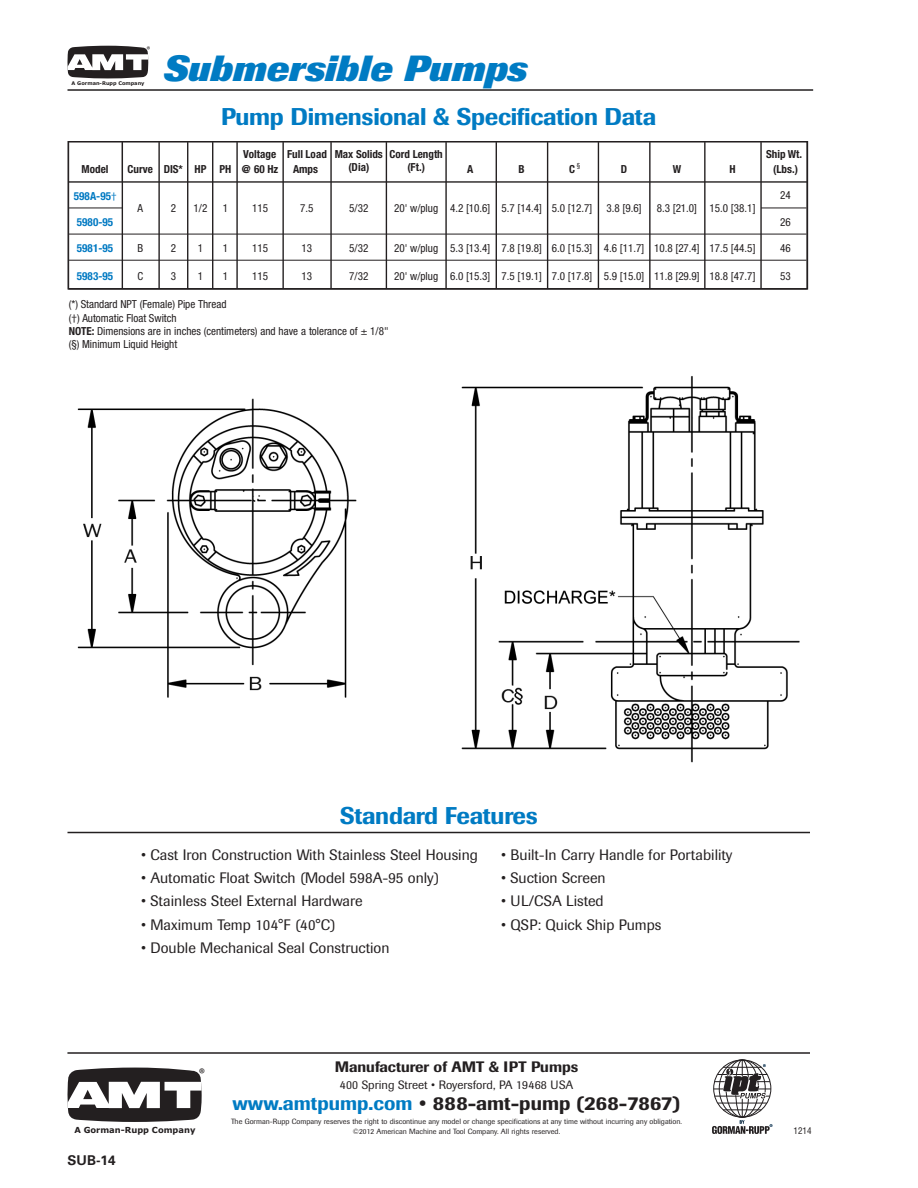
<style>
.page{position:relative;width:918px;height:1188px;background:#fff}
.page>*{position:absolute;margin:0;border:0;box-sizing:border-box;transform-origin:0 0}
.t1{font:italic 800 36px "Imago";color:#007bc3}
.t2{font:500 24px "Imago";letter-spacing:-.01em;color:#007bc3}
.t3{font:500 19.5px "Imago";color:#231f20}
.t4{font:15px "Imago";color:#231f20}
.t5{font:500 15px "Imago";color:#231f20}
.t6{font:700 13.5px "Univers";color:#231f20}
.t7{font:12px "Imago";color:#231f20}
.t8{font:condensed 11.1px/13.4px "Helvetica Neue";color:#231f20}
.t9{font:700 condensed 11.1px/15.6px "Helvetica Neue";color:#231f20;text-align:center}
.t10{font:700 condensed 11.1px "Helvetica Neue";letter-spacing:.005em;color:#0079c2}
.t11{font:700 11.1px "Myriad";color:#231f20}
.t12{font:condensed 9px "Helvetica";color:#231f20}
.t13{font:700 8.4px "Verdana";color:#231f20}
.t14{font:7.5px/9.8px "Imago";color:#231f20;text-align:center}
.t15{font:condensed 7.05px "Helvetica Neue";color:#231f20}
.t16{font:700 6.75px "Myriad";color:#231f20}
.t17{font:700 5.1px "Verdana";color:#231f20}
.s1{font-family:"Myriad Pro";font-weight:400;font-stretch:normal}
.s2{font-family:"Myriad Pro";font-stretch:normal}
.s3{font-weight:700}
.s4{color:#007bc3}
</style>
<div class="page">
<svg style="left:68px;top:1068px;width:134px;height:54px"></svg>
<svg style="left:68px;top:46px;width:80px;height:32px"></svg>
<div style="left:726px;top:1060px;width:33px;height:57px;border:1px solid #231f20;border-radius:50%"></div>
<div style="left:713px;top:1060px;width:58px;height:57px;border:1px solid #231f20;border-radius:50%"></div>
<div style="left:735px;top:1060px;width:14px;height:57px;border:1px solid #231f20;border-radius:50%"></div>
<hr style="left:717px;top:1074px;width:50px;height:1px;background:#231f20">
<hr style="left:715px;top:1081px;width:55px;height:1px;background:#231f20">
<hr style="left:714px;top:1089px;width:57px;height:1px;background:#231f20">
<hr style="left:715px;top:1096px;width:55px;height:1px;background:#231f20">
<hr style="left:718px;top:1103px;width:49px;height:1px;background:#231f20">
<hr style="left:723px;top:1110px;width:38px;height:1px;background:#231f20">
<hr style="left:742px;top:1060px;width:1px;height:57px;background:#231f20">
<div style="left:719px;top:1060px;width:46px;height:57px;border:1px solid #231f20;border-radius:50%"></div>
<svg style="left:722px;top:1064px;width:45px;height:35px"></svg>
<svg style="left:712px;top:1120px;width:60px;height:14px"></svg>
<hr style="left:67px;top:1052px;width:743px;height:2px;background:#231f20">
<hr style="left:69px;top:208px;width:737px;height:1px;background:#231f20">
<div style="left:122px;top:201px;width:639px;height:14px;background:#fff"></div>
<hr style="left:187px;top:142px;width:1px;height:146px;background:#231f20">
<hr style="left:212px;top:142px;width:1px;height:146px;background:#231f20">
<hr style="left:236px;top:142px;width:2px;height:146px;background:#231f20">
<hr style="left:282px;top:142px;width:2px;height:146px;background:#231f20">
<hr style="left:330px;top:142px;width:2px;height:146px;background:#231f20">
<hr style="left:386px;top:142px;width:1px;height:146px;background:#231f20">
<hr style="left:445px;top:142px;width:2px;height:146px;background:#231f20">
<hr style="left:496px;top:142px;width:1px;height:146px;background:#231f20">
<hr style="left:547px;top:142px;width:1px;height:146px;background:#231f20">
<hr style="left:598px;top:142px;width:1px;height:146px;background:#231f20">
<hr style="left:704px;top:142px;width:2px;height:146px;background:#231f20">
<hr style="left:760px;top:142px;width:2px;height:146px;background:#231f20">
<hr style="left:69px;top:234px;width:737px;height:1px;background:#231f20">
<hr style="left:69px;top:260px;width:737px;height:1px;background:#231f20">
<div style="left:68px;top:141px;width:740px;height:149px;border:1px solid #231f20"></div>
<hr style="left:68px;top:181px;width:739px;height:2px;background:#231f20">
<hr style="left:649px;top:142px;width:2px;height:146px;background:#231f20">
<hr style="left:122px;top:142px;width:1px;height:146px;background:#231f20">
<hr style="left:158px;top:142px;width:2px;height:146px;background:#231f20">
<hr style="left:68px;top:832px;width:742px;height:1px;background:#231f20">
<hr style="left:68px;top:89px;width:745px;height:2px;background:#231f20">
<img style="left:77px;top:376px;width:723px;height:387px">
<p class="t16" style="left:147px;top:46px;width:5px">®</p>
<p class="t17" style="left:72px;top:80px;width:74px">A Gorman-Rupp Company</p>
<p class="t9" style="left:82px;top:163px;width:28px">Model</p>
<p class="t10" style="left:74px;top:192px;width:44px">598A-95<span class="s1">†</span></p>
<p class="t10" style="left:77px;top:218px;width:38px">5980-95</p>
<p class="t10" style="left:77px;top:244px;width:38px">5981-95</p>
<p class="t10" style="left:77px;top:272px;width:38px">5983-95</p>
<p class="t9" style="left:128px;top:163px;width:27px">Curve</p>
<p class="t8" style="left:138px;top:202px;width:7px">A</p>
<p class="t8" style="left:137px;top:242px;width:7px">B</p>
<p class="t8" style="left:137px;top:271px;width:7px">C</p>
<h1 class="t1" style="left:164px;top:55px;width:365px">Submersible Pumps</h1>
<h2 class="t2" style="left:221px;top:108px;width:436px">Pump Dimensional &amp; Specification Data</h2>
<p class="t9" style="left:164px;top:163px;width:21px">DIS*</p>
<p class="t8" style="left:171px;top:202px;width:7px">2</p>
<p class="t8" style="left:171px;top:242px;width:7px">2</p>
<p class="t8" style="left:171px;top:271px;width:7px">3</p>
<p class="t9" style="left:766px;top:147px;width:38px">Ship Wt. (Lbs.)</p>
<p class="t9" style="left:335px;top:148px;width:50px;line-height:13.4px">Max Solids (Dia)</p>
<p class="t9" style="left:390px;top:148px;width:55px;line-height:13.4px">Cord Length (Ft.)</p>
<p class="t9" style="left:242px;top:147px;width:38px;text-align:left">Voltage @ 60 Hz</p>
<p class="t9" style="left:287px;top:147px;width:41px">Full Load<br>Amps</p>
<p class="t15" style="left:577px;top:163px;width:5px">§</p>
<p class="t9" style="left:569px;top:163px;width:7px">C</p>
<p class="t8" style="left:552px;top:202px;width:42px">5.0 [12.7]</p>
<p class="t8" style="left:552px;top:242px;width:42px">6.0 [15.3]</p>
<p class="t8" style="left:552px;top:271px;width:42px">7.0 [17.8]</p>
<p class="t9" style="left:195px;top:163px;width:38px">HP PH</p>
<p class="t9" style="left:467px;top:163px;width:8px">A</p>
<p class="t8" style="left:450px;top:202px;width:42px">4.2 [10.6]</p>
<p class="t8" style="left:450px;top:242px;width:42px">5.3 [13.4]</p>
<p class="t8" style="left:450px;top:271px;width:42px">6.0 [15.3]</p>
<p class="t9" style="left:519px;top:163px;width:8px">B</p>
<p class="t8" style="left:502px;top:202px;width:42px">5.7 [14.4]</p>
<p class="t8" style="left:502px;top:242px;width:42px">7.8 [19.8]</p>
<p class="t8" style="left:502px;top:271px;width:42px">7.5 [19.1]</p>
<p class="t9" style="left:621px;top:163px;width:8px">D</p>
<p class="t8" style="left:607px;top:202px;width:37px">3.8 [9.6]</p>
<p class="t8" style="left:604px;top:242px;width:42px">4.6 [11.7]</p>
<p class="t8" style="left:604px;top:271px;width:42px">5.9 [15.0]</p>
<p class="t9" style="left:673px;top:163px;width:10px">W</p>
<p class="t8" style="left:657px;top:202px;width:42px">8.3 [21.0]</p>
<p class="t8" style="left:654px;top:242px;width:47px">10.8 [27.4]</p>
<p class="t8" style="left:654px;top:271px;width:47px">11.8 [29.9]</p>
<p class="t9" style="left:729px;top:163px;width:8px">H</p>
<p class="t8" style="left:709px;top:202px;width:48px">15.0 [38.1]</p>
<p class="t8" style="left:709px;top:242px;width:48px">17.5 [44.5]</p>
<p class="t8" style="left:709px;top:271px;width:48px">18.8 [47.7]</p>
<p class="t8" style="left:780px;top:190px;width:12px">24</p>
<p class="t8" style="left:194px;top:202px;width:15px">1/2</p>
<p class="t8" style="left:349px;top:202px;width:21px">5/32</p>
<p class="t8" style="left:394px;top:202px;width:45px">20' w/plug</p>
<p class="t8" style="left:223px;top:202px;width:7px">1</p>
<p class="t8" style="left:252px;top:202px;width:17px">115</p>
<p class="t8" style="left:252px;top:242px;width:17px">115</p>
<p class="t8" style="left:252px;top:271px;width:17px">115</p>
<p class="t8" style="left:300px;top:202px;width:15px">7.5</p>
<p class="t8" style="left:302px;top:242px;width:12px">13</p>
<p class="t8" style="left:302px;top:271px;width:12px">13</p>
<p class="t8" style="left:780px;top:216px;width:12px">26</p>
<p class="t8" style="left:349px;top:242px;width:21px">5/32</p>
<p class="t8" style="left:394px;top:242px;width:45px">20' w/plug</p>
<p class="t8" style="left:349px;top:271px;width:21px">7/32</p>
<p class="t8" style="left:394px;top:271px;width:45px">20' w/plug</p>
<p class="t8" style="left:198px;top:242px;width:7px">1</p>
<p class="t8" style="left:223px;top:242px;width:7px">1</p>
<p class="t8" style="left:780px;top:242px;width:12px">46</p>
<p class="t8" style="left:198px;top:271px;width:7px">1</p>
<p class="t8" style="left:223px;top:271px;width:7px">1</p>
<p class="t8" style="left:780px;top:271px;width:12px">53</p>
<p class="t8" style="left:69px;top:299px;width:321px">(*) Standard NPT (Female) Pipe Thread<br>(<span class="s2">†</span>) Automatic Float Switch<br><span class="s3">NOTE:</span> Dimensions are in inches (centimeters) and have a tolerance of ± 1/8" (§) Minimum Liquid Height</p>
<h2 class="t2" style="left:340px;top:807px;width:200px">Standard Features</h2>
<h3 class="t4" style="left:141px;top:848px;width:338px">• Cast Iron Construction With Stainless Steel Housing</h3>
<h3 class="t4" style="left:141px;top:872px;width:299px">• Automatic Float Switch (Model 598A-95 only)</h3>
<h3 class="t4" style="left:141px;top:895px;width:223px">• Stainless Steel External Hardware</h3>
<h3 class="t4" style="left:141px;top:919px;width:196px">• Maximum Temp 104°F (40°C)</h3>
<h3 class="t4" style="left:141px;top:942px;width:250px">• Double Mechanical Seal Construction</h3>
<h3 class="t4" style="left:501px;top:848px;width:233px">• Built-In Carry Handle for Portability</h3>
<h3 class="t4" style="left:501px;top:872px;width:106px">• Suction Screen</h3>
<h3 class="t4" style="left:501px;top:895px;width:104px">• UL/CSA Listed</h3>
<h3 class="t4" style="left:501px;top:919px;width:162px">• QSP: Quick Ship Pumps</h3>
<p class="t11" style="left:199px;top:1068px;width:7px">®</p>
<p class="t13" style="left:74px;top:1124px;width:123px">A Gorman-Rupp Company</p>
<p class="t6" style="left:68px;top:1153px;width:50px">SUB-14</p>
<h3 class="t5" style="left:335px;top:1062px;width:245px">Manufacturer of AMT &amp; IPT Pumps</h3>
<p class="t7" style="left:340px;top:1080px;width:235px">400 Spring Street • Royersford, PA 19468 USA</p>
<h3 class="t3" style="left:233px;top:1096px;width:450px"><span class="s4">www.amtpump.com</span> • 888-amt-pump (268-7867)</h3>
<p class="t14" style="left:231px;top:1117px;width:453px">The Gorman-Rupp Company reserves the right to discontinue any model or change specifications at any time without incurring any obligation. ©2012 American Machine and Tool Company. All rights reserved.</p>
<p class="t12" style="left:794px;top:1127px;width:19px">1214</p>
</div>
